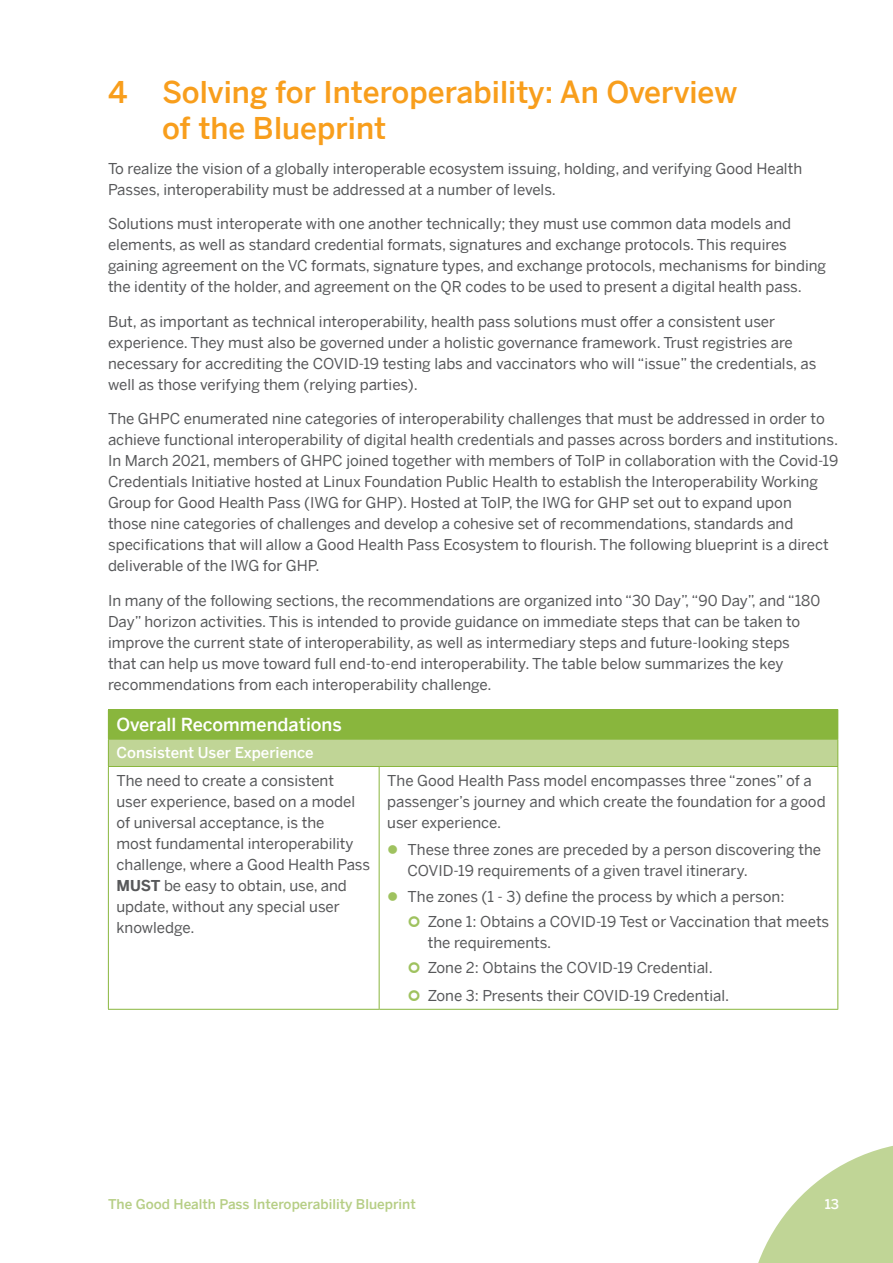
<style>
.page{position:relative;width:893px;height:1263px;background:#fff}
.page>*{position:absolute;margin:0;border:0;box-sizing:border-box;transform-origin:0 0}
.t1{font:500 30px/36px "Benton Sans";color:#f89e1c}
.Table_Head{font:500 18px "Benton Sans";color:#fff}
.Table_Text{font:15px/21px "Benton Sans";color:#57585a}
.t2{font:500 15px "Benton Sans";color:#fff}
.t3{font:500 13.5px "Benton Sans";color:#b6ce85}
.t4{font:500 13.5px "Benton Sans";color:#fff}
.s1{font-weight:700}
</style>
<div class="page">
<svg style="left:758px;top:1146px;width:135px;height:117px"></svg>
<div style="left:108px;top:710px;width:730px;height:29px;background:#89b63d"></div>
<div style="left:108px;top:739px;width:730px;height:27px;background:#c0d596"></div>
<hr style="left:108px;top:766px;width:271px;height:1px;background:#89b63d">
<hr style="left:379px;top:766px;width:459px;height:1px;background:#89b63d">
<hr style="left:108px;top:1009px;width:271px;height:1px;background:#89b63d">
<hr style="left:379px;top:1009px;width:459px;height:1px;background:#89b63d">
<hr style="left:108px;top:709px;width:271px;height:1px;background:#89b63d">
<svg style="left:108px;top:740px;width:1px;height:26px"></svg>
<hr style="left:379px;top:709px;width:459px;height:1px;background:#89b63d">
<svg style="left:837px;top:740px;width:1px;height:26px"></svg>
<hr style="left:108px;top:739px;width:271px;height:1px;background:#89b63d">
<hr style="left:379px;top:739px;width:459px;height:1px;background:#89b63d">
<hr style="left:108px;top:767px;width:1px;height:242px;background:#89b63d">
<hr style="left:379px;top:767px;width:1px;height:242px;background:#89b63d">
<hr style="left:837px;top:767px;width:1px;height:242px;background:#89b63d">
<p class="t1" style="left:162px;top:75px;width:577px;text-indent:-54px">4 Solving for Interoperability: An Overview of the Blueprint</p>
<p class="Table_Text" style="left:108px;top:158px;width:696px">To realize the vision of a globally interoperable ecosystem issuing, holding, and verifying Good Health<br>Passes, interoperability must be addressed at a number of levels.</p>
<p class="Table_Text" style="left:108px;top:214px;width:720px">Solutions must interoperate with one another technically; they must use common data models and elements, as well as standard credential formats, signatures and exchange protocols. This requires gaining agreement on the VC formats, signature types, and exchange protocols, mechanisms for binding the identity of the holder, and agreement on the QR codes to be used to present a digital health pass.</p>
<p class="Table_Text" style="left:108px;top:311px;width:710px">But, as important as technical interoperability, health pass solutions must offer a consistent user experience. They must also be governed under a holistic governance framework. Trust registries are necessary for accrediting the COVID-19 testing labs and vaccinators who will “issue” the credentials, as well as those verifying them (relying parties).</p>
<p class="Table_Text" style="left:108px;top:409px;width:732px">The GHPC enumerated nine categories of interoperability challenges that must be addressed in order to achieve functional interoperability of digital health credentials and passes across borders and institutions.<br>In March 2021, members of GHPC joined together with members of ToIP in collaboration with the Covid-19<br>Credentials Initiative hosted at Linux Foundation Public Health to establish the Interoperability Working Group for Good Health Pass (IWG for GHP). Hosted at ToIP, the IWG for GHP set out to expand upon<br>those nine categories of challenges and develop a cohesive set of recommendations, standards and specifications that will allow a Good Health Pass Ecosystem to flourish. The following blueprint is a direct deliverable of the IWG for GHP.</p>
<p class="Table_Text" style="left:108px;top:590px;width:714px">In many of the following sections, the recommendations are organized into “30 Day”, “90 Day”, and “180<br>Day” horizon activities. This is intended to provide guidance on immediate steps that can be taken to improve the current state of interoperability, as well as intermediary steps and future-looking steps that can help us move toward full end-to-end interoperability. The table below summarizes the key recommendations from each interoperability challenge.</p>
<p class="Table_Head" style="left:116px;top:715px;width:227px">Overall Recommendations</p>
<p class="t2" style="left:116px;top:745px;width:199px">Consistent User Experience</p>
<p class="Table_Text" style="left:116px;top:770px;width:255px">The need to create a consistent<br>user experience, based on a model of universal acceptance, is the<br>most fundamental interoperability challenge, where a Good Health Pass<br><span class="s1">MUST</span> be easy to obtain, use, and update, without any special user knowledge.</p>
<p class="Table_Text" style="left:387px;top:770px;width:440px">The Good Health Pass model encompasses three “zones” of a passenger’s journey and which create the foundation for a good user experience.</p>
<p class="Table_Text" style="left:407px;top:840px;width:415px">These three zones are preceded by a person discovering the<br>COVID-19 requirements of a given travel itinerary.</p>
<p class="Table_Text" style="left:407px;top:886px;width:378px">The zones (1 - 3) define the process by which a person:</p>
<p class="Table_Text" style="left:428px;top:911px;width:403px">Zone 1: Obtains a COVID-19 Test or Vaccination that meets the requirements.</p>
<p class="Table_Text" style="left:428px;top:958px;width:287px">Zone 2: Obtains the COVID-19 Credential.</p>
<p class="Table_Text" style="left:428px;top:985px;width:303px">Zone 3: Presents their COVID-19 Credential.</p>
<p class="t3" style="left:108px;top:1197px;width:309px">The Good Health Pass Interoperability Blueprint</p>
<p class="t4" style="left:825px;top:1197px;width:16px">13</p>
</div>
